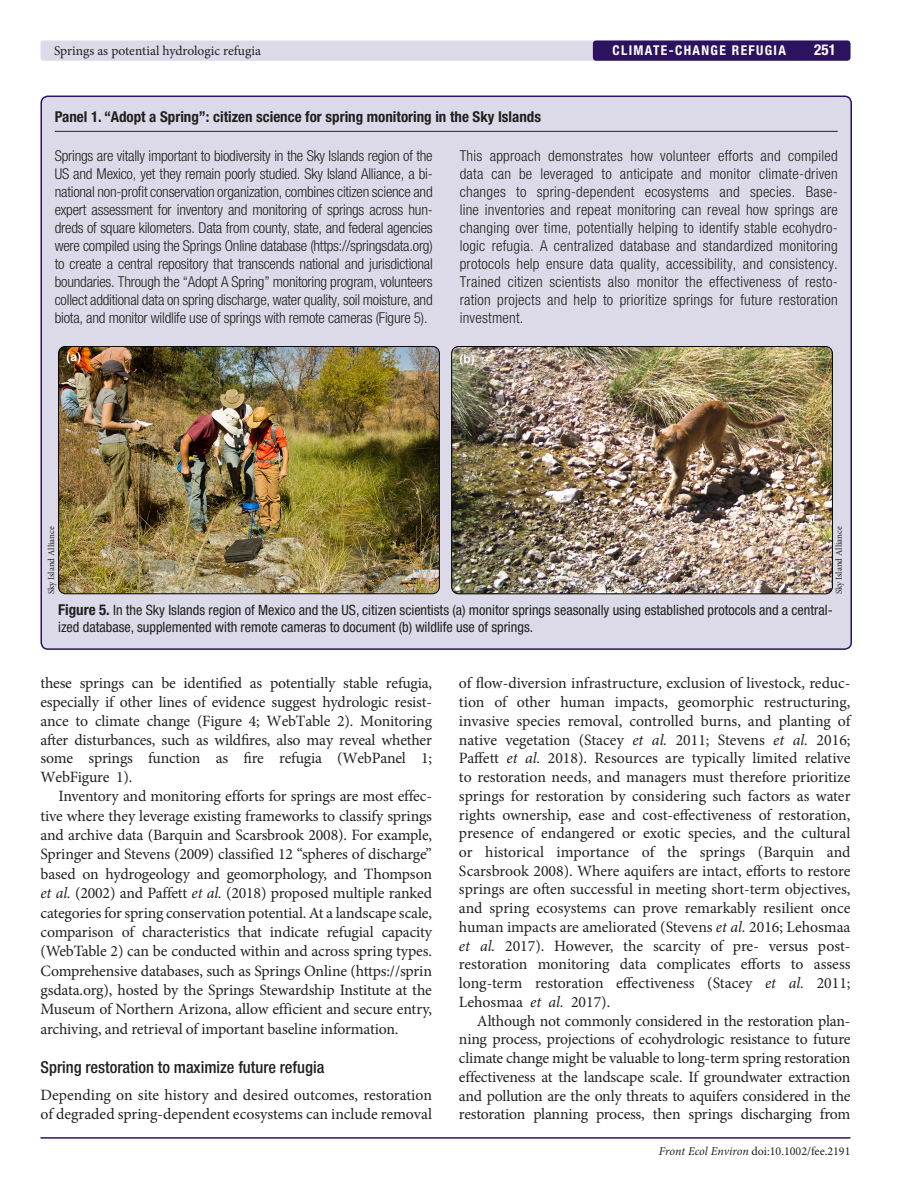
<style>
.page{position:relative;width:918px;height:1188px;background:#fff}
.page>*{position:absolute;margin:0;border:0;box-sizing:border-box;transform-origin:0 0}
.t1{font:500 condensed 16.5px "Helvetica Neue LT Std";color:#231f20}
.t2{font:15.75px/18.8px "Minion Pro";letter-spacing:-.01em;color:#231f20;text-align:justify}
.t3{font:300 condensed 15px/18px "Helvetica Neue LT Std";color:#231f20;text-align:justify}
.t4{font:700 condensed 15px "Helvetica Neue LT Std";color:#231f20}
.t5{font:700 condensed 15px "Helvetica Neue LT Std";color:#fff}
.t6{font:condensed 14.25px/17.2px "Helvetica Neue LT Std";color:#231f20}
.t7{font:13.5px "Minion Pro";color:#231f20}
.t8{font:700 condensed 13.5px "Helvetica Neue LT Std";letter-spacing:.1em;color:#fff}
.t9{font:12px "Minion Pro";color:#231f20}
.t10{font:700 12px "Helvetica";color:#fff}
.t11{font:9px "Minion Pro";letter-spacing:-.005em;color:#231f20}
.s1{font-weight:700;font-size:15px}
.s2{font-style:italic}
</style>
<div class="page">
<hr style="left:40px;top:1137px;width:810px;height:2px;background:#2d135f">
<div style="left:40px;top:40px;width:811px;height:21px;background:#dcdae8;border-radius:3px"></div>
<div style="left:593px;top:40px;width:257px;height:21px;background:#2d135f;border-radius:3px"></div>
<div style="left:41px;top:96px;width:810px;height:553px;background:#dcdae8;border-radius:7px"></div>
<hr style="left:55px;top:131px;width:783px;height:1px;background:#231f20">
<img style="left:59px;top:347px;width:380px;height:247px">
<div style="left:58px;top:346px;width:382px;height:248px;border:1px solid #000;border-radius:7px"></div>
<img style="left:452px;top:347px;width:380px;height:247px">
<div style="left:451px;top:346px;width:382px;height:248px;border:1px solid #000;border-radius:7px"></div>
<p class="t7" style="left:54px;top:42px;width:209px">Springs as potential hydrologic refugia</p>
<p class="t8" style="left:613px;top:42px;width:175px">CLIMATE-CHANGE REFUGIA</p>
<p class="t5" style="left:814px;top:41px;width:23px">251</p>
<p class="t4" style="left:55px;top:108px;width:488px">Panel 1. “Adopt a Spring”: citizen science for spring monitoring in the Sky Islands</p>
<p class="t3" style="left:55px;top:147px;width:380px">Springs are vitally important to biodiversity in the Sky Islands region of the US and Mexico, yet they remain poorly studied. Sky Island Alliance, a bi&shy;national non-profit conservation organization, combines citizen science and expert assessment for inventory and monitoring of springs across hun&shy;dreds of square kilometers. Data from county, state, and federal agencies were compiled using the Springs Online database (https://springsdata.org) to create a central repository that transcends national and jurisdictional boundaries. Through the “Adopt A Spring” monitoring program, volunteers collect additional data on spring discharge, water quality, soil moisture, and biota, and monitor wildlife use of springs with remote cameras (Figure 5).</p>
<p class="t3" style="left:460px;top:147px;width:380px">This approach demonstrates how volunteer efforts and compiled data can be leveraged to anticipate and monitor climate-driven changes to spring-dependent ecosystems and species. Base&shy;line inventories and repeat monitoring can reveal how springs are changing over time, potentially helping to identify stable ecohydro&shy;logic refugia. A centralized database and standardized monitoring protocols help ensure data quality, accessibility, and consistency.<br>Trained citizen scientists also monitor the effectiveness of resto&shy;ration projects and help to prioritize springs for future restoration investment.</p>
<p class="t10" style="left:67px;top:350px;width:16px">(a)</p>
<p class="t10" style="left:459px;top:352px;width:17px">(b)</p>
<p class="t11" style="left:45px;top:594px;width:70px;rotate:-90deg">Sky Island Alliance</p>
<p class="t11" style="left:833px;top:594px;width:70px;rotate:-90deg">Sky Island Alliance</p>
<p class="t6" style="left:58px;top:601px;width:776px"><span class="s1">Figure 5.</span> In the Sky Islands region of Mexico and the US, citizen scientists (a) monitor springs seasonally using established protocols and a central&shy;ized database, supplemented with remote cameras to document (b) wildlife use of springs.</p>
<p class="t2" style="left:40px;top:674px;width:393px">these springs can be identified as potentially stable refugia, especially if other lines of evidence suggest hydrologic resist&shy;ance to climate change (Figure 4; WebTable 2). Monitoring after disturbances, such as wildfires, also may reveal whether some springs function as fire refugia (WebPanel 1; WebFigure 1).</p>
<p class="t2" style="left:40px;top:787px;width:393px;line-height:19.4px;text-indent:18px">Inventory and monitoring efforts for springs are most effec&shy;tive where they leverage existing frameworks to classify springs and archive data (Barquin and Scarsbrook 2008). For example, Springer and Stevens (2009) classified 12 “spheres of discharge” based on hydrogeology and geomorphology, and Thompson <span class="s2">et al.</span> (2002) and Paffett <span class="s2">et al.</span> (2018) proposed multiple ranked categories for spring conservation potential. At a landscape scale, comparison of characteristics that indicate refugial capacity (WebTable 2) can be conducted within and across spring types.<br>Comprehensive databases, such as Springs Online (https://sprin gsdata.org), hosted by the Springs Stewardship Institute at the Museum of Northern Arizona, allow efficient and secure entry, archiving, and retrieval of important baseline information.</p>
<p class="t1" style="left:40px;top:1058px;width:285px">Spring restoration to maximize future refugia</p>
<p class="t2" style="left:40px;top:1086px;width:393px">Depending on site history and desired outcomes, restoration of degraded spring-dependent ecosystems can include removal</p>
<p class="t2" style="left:459px;top:674px;width:393px">of flow-diversion infrastructure, exclusion of livestock, reduc&shy;tion of other human impacts, geomorphic restructuring, invasive species removal, controlled burns, and planting of native vegetation (Stacey <span class="s2">et al.</span> 2011; Stevens <span class="s2">et al.</span> 2016; Paffett <span class="s2">et al.</span> 2018). Resources are typically limited relative to restoration needs, and managers must therefore prioritize springs for restoration by considering such factors as water rights ownership, ease and cost-effectiveness of restoration, presence of endangered or exotic species, and the cultural or historical importance of the springs (Barquin and Scarsbrook 2008). Where aquifers are intact, efforts to restore springs are often successful in meeting short-term objectives, and spring ecosystems can prove remarkably resilient once human impacts are ameliorated (Stevens <span class="s2">et al.</span> 2016; Lehosmaa <span class="s2">et al.</span> 2017). However, the scarcity of pre- versus post&shy;restoration monitoring data complicates efforts to assess long-term restoration effectiveness (Stacey <span class="s2">et al.</span> 2011; Lehosmaa <span class="s2">et al.</span> 2017).</p>
<p class="t2" style="left:459px;top:1011px;width:393px;text-indent:18px">Although not commonly considered in the restoration plan&shy;ning process, projections of ecohydrologic resistance to future climate change might be valuable to long-term spring restoration effectiveness at the landscape scale. If groundwater extraction and pollution are the only threats to aquifers considered in the restoration planning process, then springs discharging from</p>
<p class="t9" style="left:659px;top:1144px;width:193px"><span class="s2">Front Ecol Environ</span> doi:10.1002/fee.2191</p>
</div>
